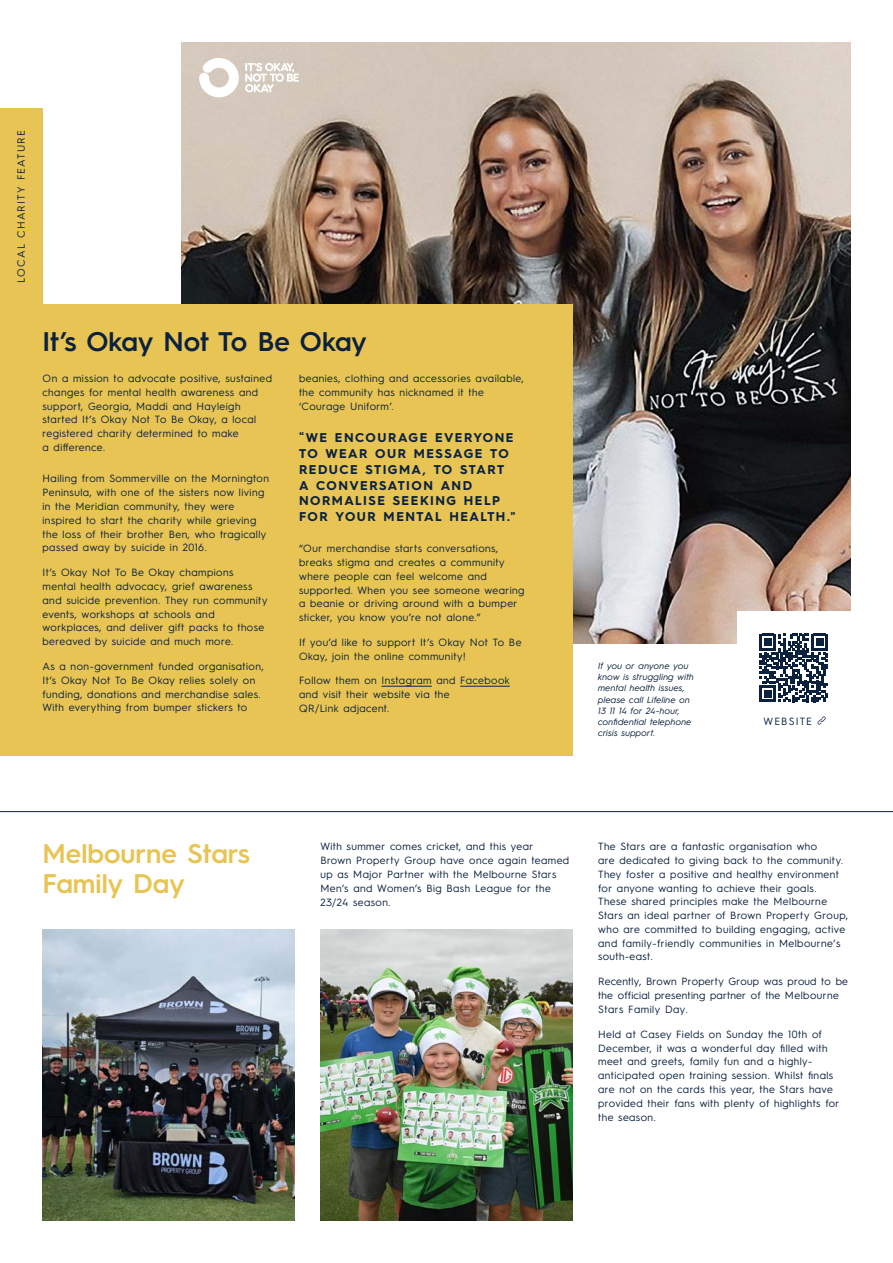
<style>
.page{position:relative;width:893px;height:1263px;background:#fff}
.page>*{position:absolute;margin:0;border:0;box-sizing:border-box;transform-origin:0 0}
.Heading-_Yellow{font:600 27px/30px "Hurme Geometric Sans 3";color:#e7c453}
.Heading_-_Blue{font:600 27px "Hurme Geometric Sans 3";color:#0b213e}
.t1{font:700 12.75px/15.8px "Hurme Geometric Sans 3";letter-spacing:.115em;color:#0b213e}
.Body{font:10.5px/13.8px "Hurme Geometric Sans 3";letter-spacing:.04em;color:#0b213e}
.Heading_-_Blue-2{font:10.5px/13.8px "Hurme Geometric Sans 3";letter-spacing:.04em;color:#0b213e}
.Body-2{font:10.5px/14.2px "Hurme Geometric Sans 3";letter-spacing:.02em;color:#0b213e}
.Vertical_Note{font:10.5px "Hurme Geometric Sans 3";letter-spacing:.11em;color:#0b213e}
.Italic_Smaller{font:italic 9px/11.2px "Hurme Geometric Sans 3";letter-spacing:.025em;color:#0b213e}
.s1{font-family:"PT Sans"}
.s2{font-family:"Hurme Geometric Sans 1"}
</style>
<div class="page">
<img style="left:181px;top:43px;width:669px;height:600px">
<img style="left:43px;top:929px;width:252px;height:291px">
<div style="left:0;top:108px;width:43px;height:197px;background:#e7c453"></div>
<div style="left:0;top:305px;width:573px;height:451px;background:#e7c453"></div>
<hr style="left:382px;top:686px;width:50px;height:1px;background:#0b213e">
<hr style="left:460px;top:686px;width:50px;height:1px;background:#0b213e">
<svg style="left:199px;top:58px;width:40px;height:39px"></svg>
<svg style="left:245px;top:63px;width:54px;height:29px"></svg>
<div style="left:737px;top:611px;width:113px;height:95px;background:#fff"></div>
<svg style="left:760px;top:634px;width:68px;height:68px"></svg>
<svg style="left:817px;top:716px;width:9px;height:9px"></svg>
<hr style="left:0;top:811px;width:893px;height:1px;background:#0b213e">
<img style="left:320px;top:929px;width:253px;height:291px">
<p class="Vertical_Note" style="left:14px;top:283px;width:154px;rotate:-90deg">LOCAL CHARITY FEATURE</p>
<p class="Heading_-_Blue" style="left:43px;top:322px;width:326px">It’s Okay Not To Be Okay</p>
<p class="Heading_-_Blue-2" style="left:43px;top:370px;width:231px">On a mission to advocate positive, sustained changes for mental health awareness and support, Georgia, Maddi and Hayleigh started It’s Okay Not To Be Okay, a local registered charity determined to make<br>a difference.</p>
<p class="Body" style="left:43px;top:471px;width:228px">Hailing from Sommerville on the Mornington Peninsula, with one of the sisters now living in the Meridian community, they were inspired to start the charity while grieving the loss of their brother Ben, who tragically passed away by suicide in 2016.</p>
<p class="Body" style="left:43px;top:565px;width:227px">It’s Okay Not To Be Okay champions mental health advocacy, grief awareness and suicide prevention. They run community events, workshops at schools and workplaces, and deliver gift packs to those bereaved by suicide and much more.</p>
<p class="Body" style="left:43px;top:658px;width:223px">As a non-government funded organisation, It’s Okay Not To Be Okay relies solely on funding, donations and merchandise sales.<br>With everything from bumper stickers to</p>
<p class="Body" style="left:299px;top:370px;width:226px">beanies, clothing and accessories available, the community has nicknamed it the ‘Courage Uniform’.</p>
<p class="t1" style="left:299px;top:429px;width:218px"><span class="s1">“</span>WE ENCOURAGE EVERYONE<br>TO WEAR OUR MESSAGE TO<br>REDUCE STIGMA, TO START<br>A CONVERSATION AND<br>NORMALISE SEEKING HELP<br>FOR YOUR MENTAL HEALTH.<span class="s1">”</span></p>
<p class="Body" style="left:299px;top:541px;width:227px">“Our merchandise starts conversations, breaks stigma and creates a community where people can feel welcome and supported. When you see someone wearing a beanie or driving around with a bumper sticker, you know you’re not alone.”</p>
<p class="Body" style="left:299px;top:634px;width:224px">If you’d like to support It’s Okay Not To Be<br>Okay, join the online community!</p>
<p class="Body" style="left:299px;top:673px;width:212px">Follow them on Instagram and Facebook and visit their website via the<br>QR/Link adjacent.</p>
<p class="Italic_Smaller" style="left:598px;top:659px;width:97px">If you or anyone you know is struggling with mental health issues, please call Lifeline on<br>13 11 14 for 24-hour, confidential telephone crisis support.</p>
<p class="Vertical_Note" style="left:763px;top:713px;width:50px">WEBSITE</p>
<p class="Heading-_Yellow" style="left:43px;top:836px;width:209px">Melbourne Stars<br>Family Day</p>
<p class="Body" style="left:320px;top:839px;width:250px">With summer comes cricket, and this year<br>Brown Property Group have once again teamed up as Major Partner with the Melbourne Stars Men’s and Women’s Big Bash League for the 23/24 season.</p>
<p class="Body" style="left:598px;top:839px;width:251px">The Stars are a fantastic organisation who<br>are dedicated to giving back to the community.<br>They foster a positive and healthy environment for anyone wanting to achieve their goals.<br>These shared principles make the Melbourne Stars an ideal partner of Brown Property Group, who are committed to building engaging, active and family-friendly communities in Melbourne’s <span class="s2">south-east.</span></p>
<p class="Body-2" style="left:598px;top:973px;width:251px"><span class="s2">Recently,</span> Brown Property Group was proud to be the official presenting partner of the Melbourne<br>Stars Family Day.</p>
<p class="Body" style="left:598px;top:1026px;width:243px">Held at Casey Fields on Sunday the 10th of December, it was a wonderful day filled with meet and greets, family fun and a highly&shy;anticipated open training session. Whilst finals are not on the cards this year, the Stars have provided their fans with plenty of highlights for the season.</p>
</div>
